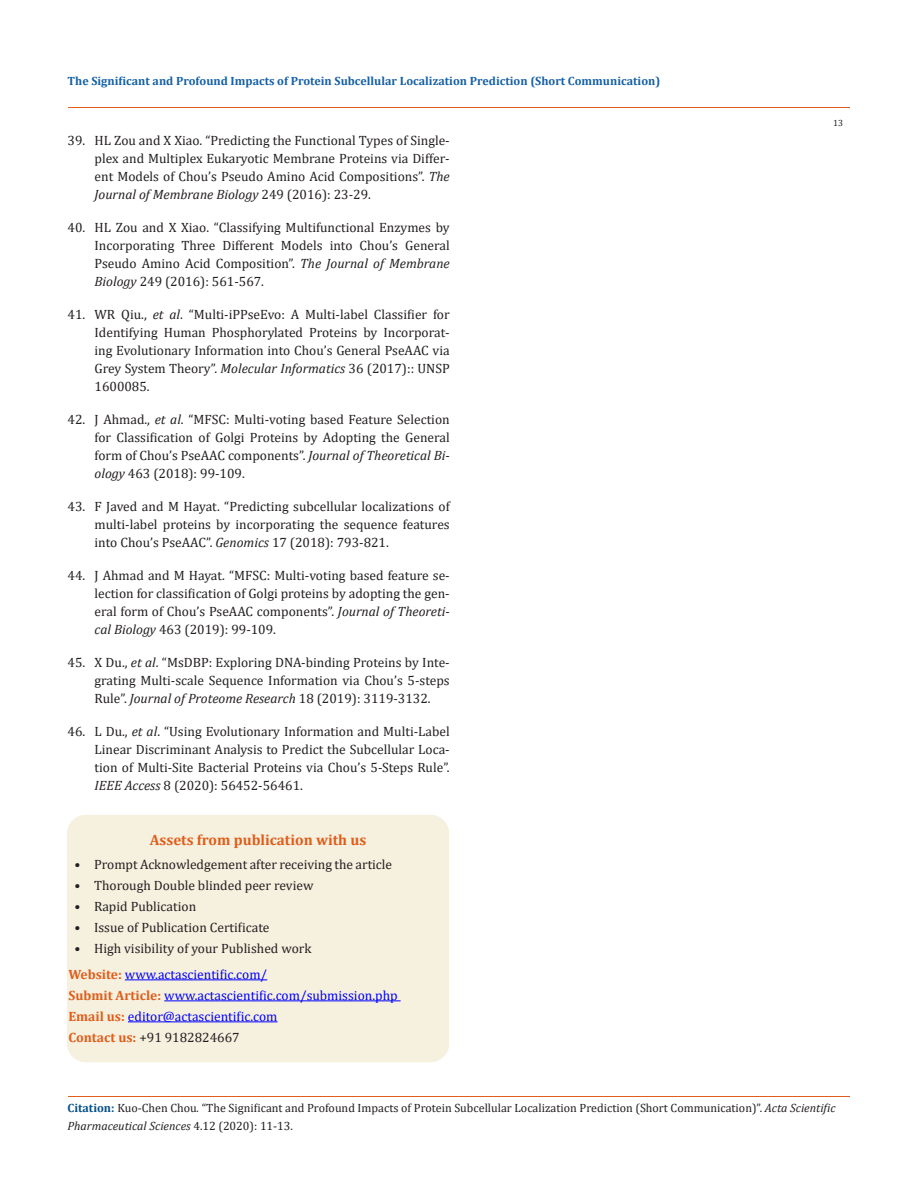
<style>
.page{position:relative;width:917px;height:1188px;background:#fff}
.page>*{position:absolute;margin:0;border:0;box-sizing:border-box;transform-origin:0 0}
.t1{font:700 15px "Cambria";color:#e05d1a}
.t2{font:13.5px/18px "Cambria";color:#231f20;text-align:justify}
.t3{font:13.5px "Cambria";color:#00f}
.t4{font:12px/18px "Cambria";color:#231f20}
.t5{font:700 12px "Cambria";color:#1560a6}
.t6{font:9px "Cambria";color:#231f20}
.s1{font-style:italic}
.s2{font-weight:700;color:#e05d1a}
.s3{font-weight:700;color:#035089}
</style>
<div class="page">
<div style="left:68px;top:816px;width:380px;height:246px;background:#f6f0df;border-radius:18px"></div>
<div style="left:67px;top:815px;width:382px;height:247px;border:2px solid #f6f0df;border-radius:18px"></div>
<hr style="left:125px;top:979px;width:142px;height:1px;background:#00f">
<hr style="left:164px;top:1000px;width:236px;height:1px;background:#00f">
<hr style="left:128px;top:1021px;width:149px;height:1px;background:#00f">
<hr style="left:68px;top:108px;width:781px;height:1px;background:#e05d1a">
<hr style="left:68px;top:1096px;width:781px;height:1px;background:#e05d1a">
<p class="t5" style="left:68px;top:73px;width:594px">The Significant and Profound Impacts of Protein Subcellular Localization Prediction (Short Communication)</p>
<p class="t2" style="left:94px;top:132px;width:357px;text-indent:-27px">39. HL Zou and X Xiao. “Predicting the Functional Types of Single&shy;plex and Multiplex Eukaryotic Membrane Proteins via Differ&shy;ent Models of Chou’s Pseudo Amino Acid Compositions”. <span class="s1">The Journal of Membrane Biology</span> 249 (2016): 23-29.</p>
<p class="t2" style="left:94px;top:219px;width:357px;text-indent:-27px">40. HL Zou and X Xiao. “Classifying Multifunctional Enzymes by Incorporating Three Different Models into Chou’s General Pseudo Amino Acid Composition”. <span class="s1">The Journal of Membrane Biology</span> 249 (2016): 561-567.</p>
<p class="t2" style="left:94px;top:306px;width:357px;text-indent:-27px">41. WR Qiu., <span class="s1">et al</span>. “Multi-iPPseEvo: A Multi-label Classifier for Identifying Human Phosphorylated Proteins by Incorporat&shy;ing Evolutionary Information into Chou’s General PseAAC via Grey System Theory”. <span class="s1">Molecular Informatics</span> 36 (2017):: UNSP 1600085.</p>
<p class="t2" style="left:94px;top:411px;width:357px;text-indent:-27px">42. J Ahmad., <span class="s1">et al</span>. “MFSC: Multi-voting based Feature Selection for Classification of Golgi Proteins by Adopting the General form of Chou’s PseAAC components”. <span class="s1">Journal of Theoretical Bi&shy;ology</span> 463 (2018): 99-109.</p>
<p class="t2" style="left:94px;top:498px;width:357px;text-indent:-27px">43. F Javed and M Hayat. “Predicting subcellular localizations of multi-label proteins by incorporating the sequence features into Chou’s PseAAC”. <span class="s1">Genomics</span> 17 (2018): 793-821.</p>
<p class="t2" style="left:94px;top:567px;width:357px;text-indent:-27px">44. J Ahmad and M Hayat. “MFSC: Multi-voting based feature se&shy;lection for classification of Golgi proteins by adopting the gen&shy;eral form of Chou’s PseAAC components”. <span class="s1">Journal of Theoreti&shy;cal Biology</span> 463 (2019): 99-109.</p>
<p class="t2" style="left:94px;top:654px;width:357px;text-indent:-27px">45. X Du., <span class="s1">et al</span>. “MsDBP: Exploring DNA-binding Proteins by Inte&shy;grating Multi-scale Sequence Information via Chou’s 5-steps Rule”. <span class="s1">Journal of Proteome Research</span> 18 (2019): 3119-3132.</p>
<p class="t2" style="left:94px;top:723px;width:357px;text-indent:-27px">46. L Du., <span class="s1">et al</span>. “Using Evolutionary Information and Multi-Label Linear Discriminant Analysis to Predict the Subcellular Loca&shy;tion of Multi-Site Bacterial Proteins via Chou’s 5-Steps Rule”.<br><span class="s1">IEEE Access</span> 8 (2020): 56452-56461.</p>
<p class="t1" style="left:150px;top:829px;width:218px">Assets from publication with us</p>
<p class="t2" style="left:75px;top:856px;width:319px">• Prompt Acknowledgement after receiving the article</p>
<p class="t2" style="left:75px;top:877px;width:240px">• Thorough Double blinded peer review</p>
<p class="t2" style="left:75px;top:898px;width:123px">• Rapid Publication</p>
<p class="t2" style="left:75px;top:919px;width:196px">• Issue of Publication Certificate</p>
<p class="t2" style="left:75px;top:940px;width:238px">• High visibility of your Published work</p>
<p class="t3" style="left:68px;top:966px;width:200px"><span class="s2">Website:</span> www.actascientific.com/</p>
<p class="t3" style="left:68px;top:987px;width:330px"><span class="s2">Submit Article:</span> www.actascientific.com/submission.php</p>
<p class="t3" style="left:68px;top:1008px;width:210px"><span class="s2">Email us:</span> editor@actascientific.com</p>
<p class="t2" style="left:68px;top:1028px;width:173px"><span class="s2">Contact us:</span> +91 9182824667</p>
<p class="t6" style="left:833px;top:118px;width:11px">13</p>
<p class="t4" style="left:68px;top:1099px;width:769px"><span class="s3">Citation:</span> Kuo-Chen Chou<span class="s1">.</span> “The Significant and Profound Impacts of Protein Subcellular Localization Prediction (Short Communication)”. <span class="s1">Acta Scientific<br>Pharmaceutical Sciences</span> 4.12 (2020): 11-13.</p>
</div>
